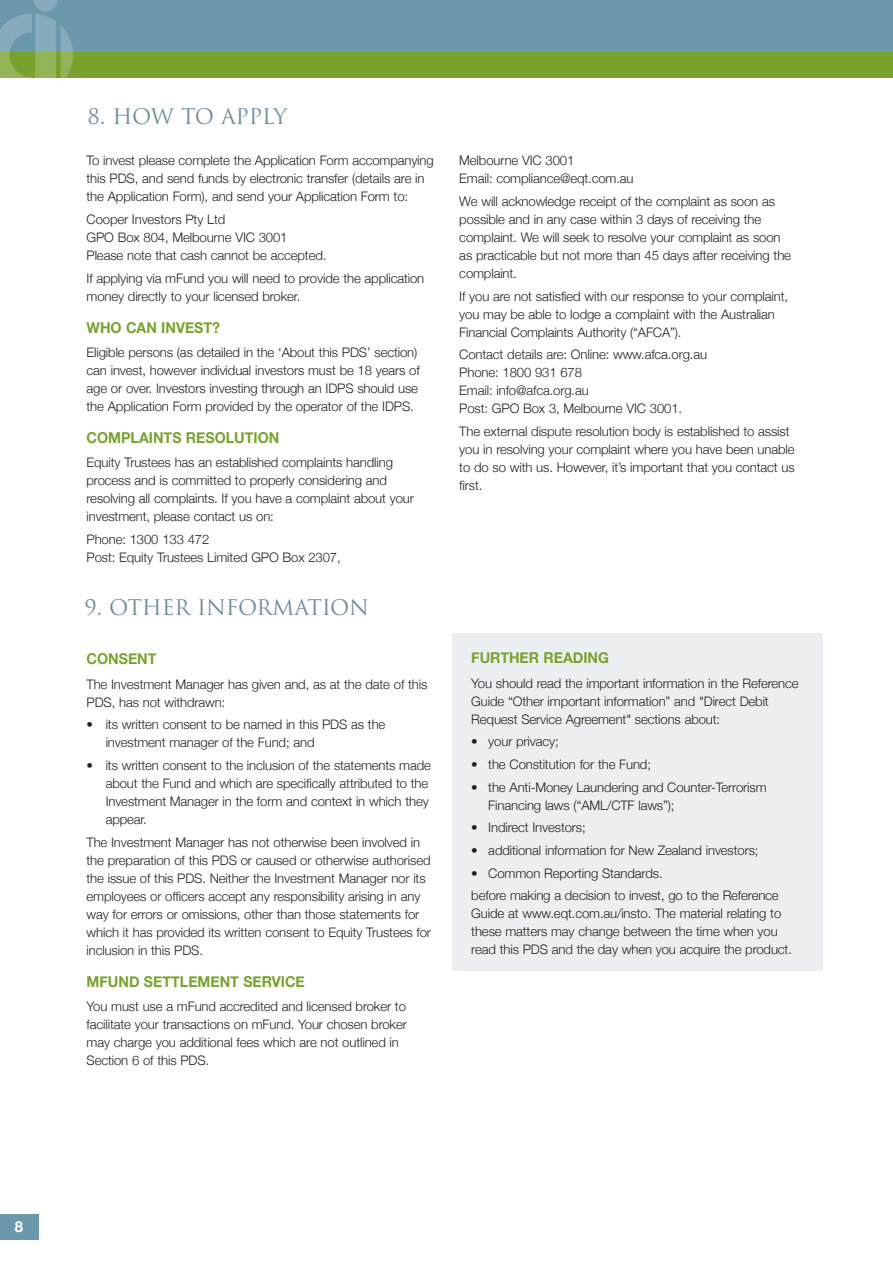
<style>
.page{position:relative;width:893px;height:1263px;background:#fff}
.page>*{position:absolute;margin:0;border:0;box-sizing:border-box;transform-origin:0 0}
.t1{font:21px "Trajan";letter-spacing:-.01em;color:#6b8c9b}
.t2{font:700 15px "Helvetica Neue";color:#78a22d;scale:.95 1}
.t3{font:700 15px "Helvetica Neue";color:#fff}
.t4{font:300 13.2px/18px "Helvetica Neue";letter-spacing:-.01em;color:#231f20}
</style>
<div class="page">
<div style="left:0;top:0;width:893px;height:52px;background:#6c98ac"></div>
<div style="left:0;top:52px;width:893px;height:25px;background:#78a22d"></div>
<div style="left:0;top:1214px;width:38px;height:25px;background:#6c98ac"></div>
<svg style="left:0;top:0;width:73px;height:77px"></svg>
<div style="left:453px;top:633px;width:370px;height:337px;background:#eceff1"></div>
<p class="t3" style="left:15px;top:1214px;width:10px">8</p>
<h1 class="t1" style="left:87px;top:104px;width:201px">8. HOW TO APPLY</h1>
<p class="t4" style="left:87px;top:151px;width:349px">To invest please complete the Application Form accompanying this PDS, and send funds by electronic transfer (details are in the Application Form), and send your Application Form to:</p>
<p class="t4" style="left:87px;top:209px;width:241px">Cooper Investors Pty Ltd<br>GPO Box 804, Melbourne VIC 3001<br>Please note that cash cannot be accepted.</p>
<p class="t4" style="left:87px;top:268px;width:339px">If applying via mFund you will need to provide the application money directly to your licensed broker.</p>
<p class="t2" style="left:87px;top:315px;width:142px">WHO CAN INVEST?</p>
<p class="t4" style="left:87px;top:342px;width:335px">Eligible persons (as detailed in the ‘About this PDS’ section) can invest, however individual investors must be 18 years of age or over. Investors investing through an IDPS should use the Application Form provided by the operator of the IDPS.</p>
<p class="t2" style="left:87px;top:426px;width:204px">COMPLAINTS RESOLUTION</p>
<p class="t4" style="left:87px;top:453px;width:329px">Equity Trustees has an established complaints handling process and is committed to properly considering and resolving all complaints. If you have a complaint about your investment, please contact us on:</p>
<p class="t4" style="left:87px;top:529px;width:256px">Phone: 1300 133 472<br>Post: Equity Trustees Limited GPO Box 2307,</p>
<h1 class="t1" style="left:85px;top:594px;width:286px">9. OTHER INFORMATION</h1>
<p class="t2" style="left:87px;top:647px;width:75px">CONSENT</p>
<p class="t4" style="left:87px;top:674px;width:342px">The Investment Manager has given and, as at the date of this<br>PDS, has not withdrawn:</p>
<p class="t4" style="left:106px;top:715px;width:281px;text-indent:-19px">• its written consent to be named in this PDS as the investment manager of the Fund; and</p>
<p class="t4" style="left:106px;top:755px;width:327px;text-indent:-19px">• its written consent to the inclusion of the statements made about the Fund and which are specifically attributed to the Investment Manager in the form and context in which they appear.</p>
<p class="t4" style="left:87px;top:832px;width:346px">The Investment Manager has not otherwise been involved in the preparation of this PDS or caused or otherwise authorised the issue of this PDS. Neither the Investment Manager nor its employees or officers accept any responsibility arising in any way for errors or omissions, other than those statements for which it has provided its written consent to Equity Trustees for inclusion in this PDS.</p>
<p class="t2" style="left:87px;top:969px;width:231px">MFUND SETTLEMENT SERVICE</p>
<p class="t4" style="left:87px;top:996px;width:322px">You must use a mFund accredited and licensed broker to facilitate your transactions on mFund. Your chosen broker may charge you additional fees which are not outlined in Section 6 of this PDS.</p>
<p class="t4" style="left:459px;top:151px;width:176px">Melbourne VIC 3001<br>Email: compliance@eqt.com.au</p>
<p class="t4" style="left:459px;top:191px;width:333px">We will acknowledge receipt of the complaint as soon as possible and in any case within 3 days of receiving the complaint. We will seek to resolve your complaint as soon as practicable but not more than 45 days after receiving the complaint.</p>
<p class="t4" style="left:459px;top:286px;width:330px">If you are not satisfied with our response to your complaint, you may be able to lodge a complaint with the Australian<br>Financial Complaints Authority (“AFCA”).</p>
<p class="t4" style="left:459px;top:345px;width:249px">Contact details are: Online: www.afca.org.au<br>Phone: 1800 931 678<br>Email: info@afca.org.au<br>Post: GPO Box 3, Melbourne VIC 3001.</p>
<p class="t4" style="left:459px;top:421px;width:337px">The external dispute resolution body is established to assist you in resolving your complaint where you have been unable to do so with us. However, it’s important that you contact us first.</p>
<p class="t2" style="left:471px;top:646px;width:146px">FURTHER READING</p>
<p class="t4" style="left:471px;top:673px;width:329px">You should read the important information in the Reference<br>Guide “Other important information” and "Direct Debit<br>Request Service Agreement" sections about:</p>
<p class="t4" style="left:471px;top:732px;width:89px">• your privacy;</p>
<p class="t4" style="left:471px;top:754px;width:181px">• the Constitution for the Fund;</p>
<p class="t4" style="left:488px;top:777px;width:280px;text-indent:-17px">• the Anti-Money Laundering and Counter-Terrorism<br>Financing laws (“AML/CTF laws”);</p>
<p class="t4" style="left:471px;top:818px;width:116px">• Indirect Investors;</p>
<p class="t4" style="left:471px;top:840px;width:289px">• additional information for New Zealand investors;</p>
<p class="t4" style="left:471px;top:861px;width:309px;line-height:22.6px">• Common Reporting Standards.<br>before making a decision to invest, go to the Reference</p>
<p class="t4" style="left:471px;top:903px;width:322px">Guide at www.eqt.com.au/insto. The material relating to these matters may change between the time when you read this PDS and the day when you acquire the product.</p>
</div>
